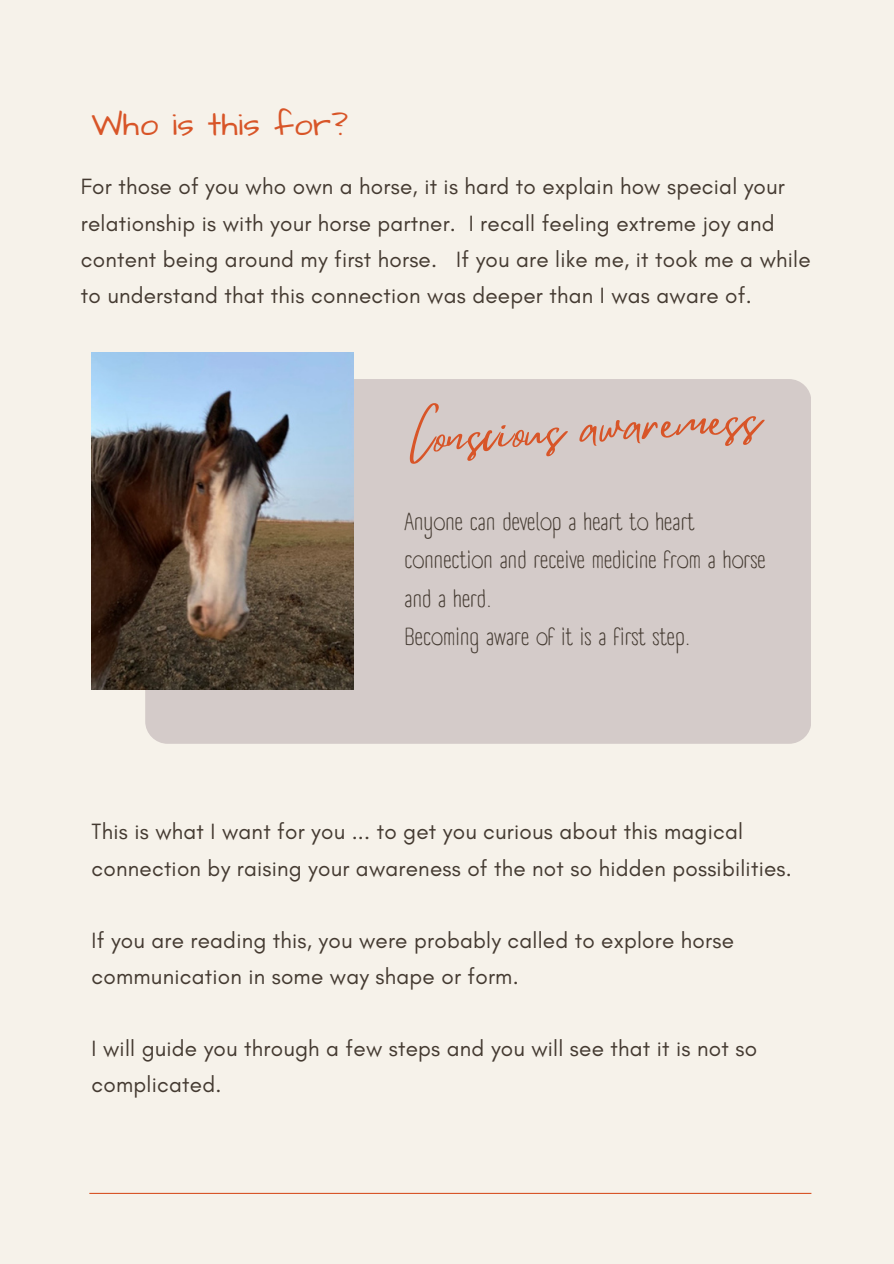
<style>
.page{position:relative;width:894px;height:1264px;background:#fff}
.page>*{position:absolute;margin:0;border:0;box-sizing:border-box;transform-origin:0 0}
.t1{font:49.5px "Mistrully";color:#d85528}
.t2{font:33px "Architects Daughter";letter-spacing:.01em;color:#d85528}
.t3{font:24px/38.2px "A Day Without Sun Text";letter-spacing:.005em;color:#443a31}
.t4{font:22.5px/36px "Glacial Indifference";letter-spacing:.01em;color:#443a31}
</style>
<div class="page">
<div style="left:0;top:0;width:893px;height:1263px;background:#f6f2ea"></div>
<div style="left:145px;top:379px;width:665px;height:364px;background:#d4cbc9;border-radius:22px"></div>
<img style="left:92px;top:352px;width:262px;height:337px">
<hr style="left:89px;top:1192px;width:722px;height:1px;background:#d85528">
<p class="t2" style="left:92px;top:103px;width:258px">Who is this for?</p>
<h2 class="t4" style="left:81px;top:169px;width:731px">For those of you who own a horse, it is hard to explain how special your relationship is with your horse partner. I recall feeling extreme joy and content being around my first horse. If you are like me, it took me a while to understand that this connection was deeper than I was aware of.</h2>
<p class="t1" style="left:405px;top:397px;width:355px;rotate:-3deg">Conscious awaremess</p>
<p class="t3" style="left:404px;top:502px;width:362px">Anyone can develop a heart to heart connection and receive medicine from a horse and a herd.</p>
<p class="t3" style="left:404px;top:617px;width:288px">Becoming aware of it is a first step.</p>
<p class="t4" style="left:92px;top:813px;width:701px">This is what I want for you ... to get you curious about this magical connection by raising your awareness of the not so hidden possibilities.</p>
<p class="t4" style="left:92px;top:921px;width:643px">If you are reading this, you were probably called to explore horse communication in some way shape or form.</p>
<h1 class="t4" style="left:92px;top:1029px;width:666px">I will guide you through a few steps and you will see that it is not so complicated.</h1>
</div>
